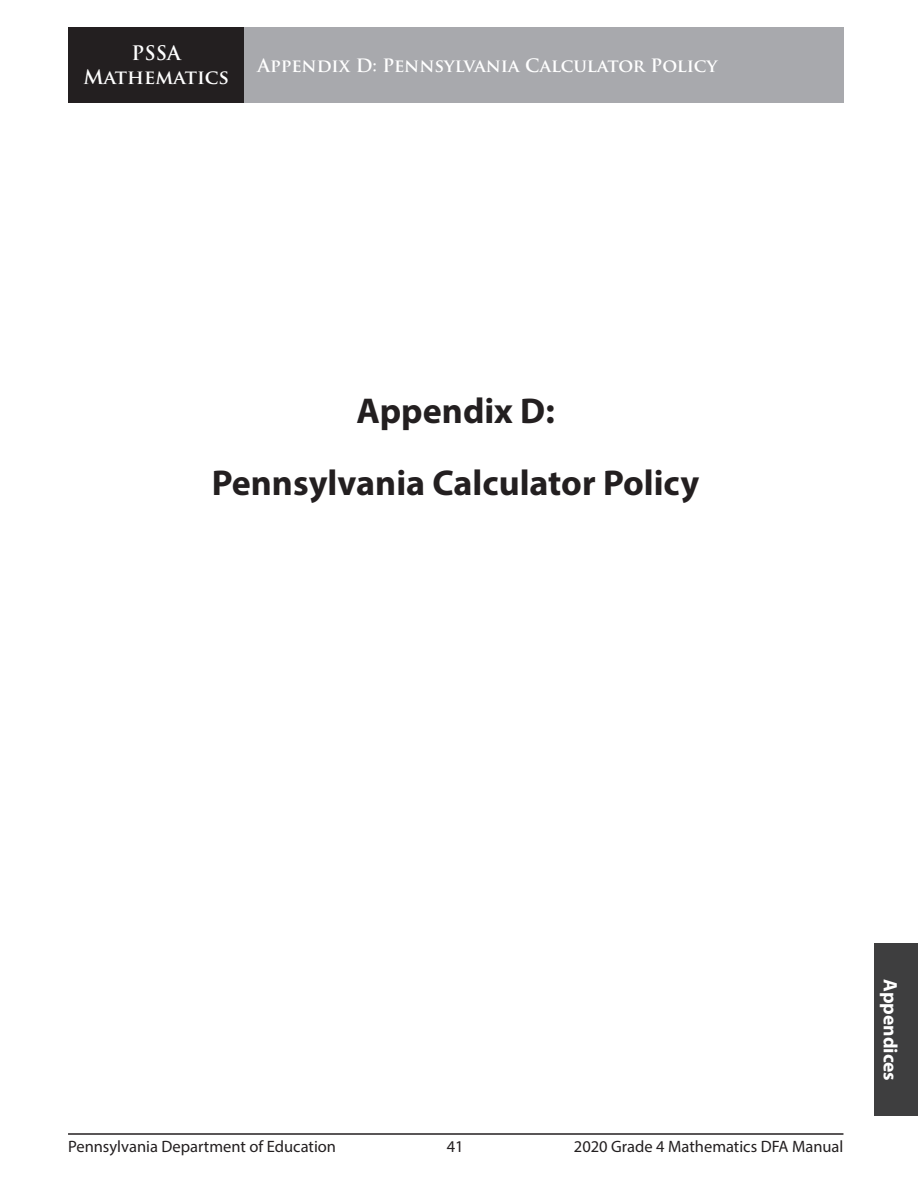
<style>
.page{position:relative;width:918px;height:1188px;background:#fff}
.page>*{position:absolute;margin:0;border:0;box-sizing:border-box;transform-origin:0 0}
._00_Hd_Level1_Appn{font:700 36px/72px "Myriad Pro";color:#231f20;text-align:center}
.t1{font:700 19.5px/23.4px "Trajan Pro";color:#fff;text-align:center}
.t2{font:700 19.5px "Myriad Pro";color:#fff}
.t3{font:700 18px "Trajan Pro";color:#fff}
.t4{font:16.5px "Myriad Pro";color:#231f20}
</style>
<div class="page">
<hr style="left:68px;top:1133px;width:775px;height:2px;background:#231f20">
<div style="left:68px;top:27px;width:176px;height:76px;background:#231f20"></div>
<div style="left:244px;top:27px;width:599px;height:76px;background:#a8a9ad"></div>
<div style="left:875px;top:944px;width:43px;height:172px;background:#3e3e3f"></div>
<p class="t1" style="left:83px;top:42px;width:147px">PSSA<br>Mathematics</p>
<p class="t3" style="left:258px;top:54px;width:461px">Appendix D: Pennsylvania Calculator Policy</p>
<h2 class="_00_Hd_Level1_Appn" style="left:212px;top:374px;width:489px">Appendix D:<br>Pennsylvania Calculator Policy</h2>
<p class="t4" style="left:68px;top:1136px;width:270px">Pennsylvania Department of Education</p>
<p class="t4" style="left:447px;top:1136px;width:18px">41</p>
<p class="t4" style="left:574px;top:1136px;width:271px">2020 Grade 4 Mathematics DFA Manual</p>
<p class="t2" style="left:903px;top:979px;width:104px;rotate:90deg">Appendices</p>
</div>
